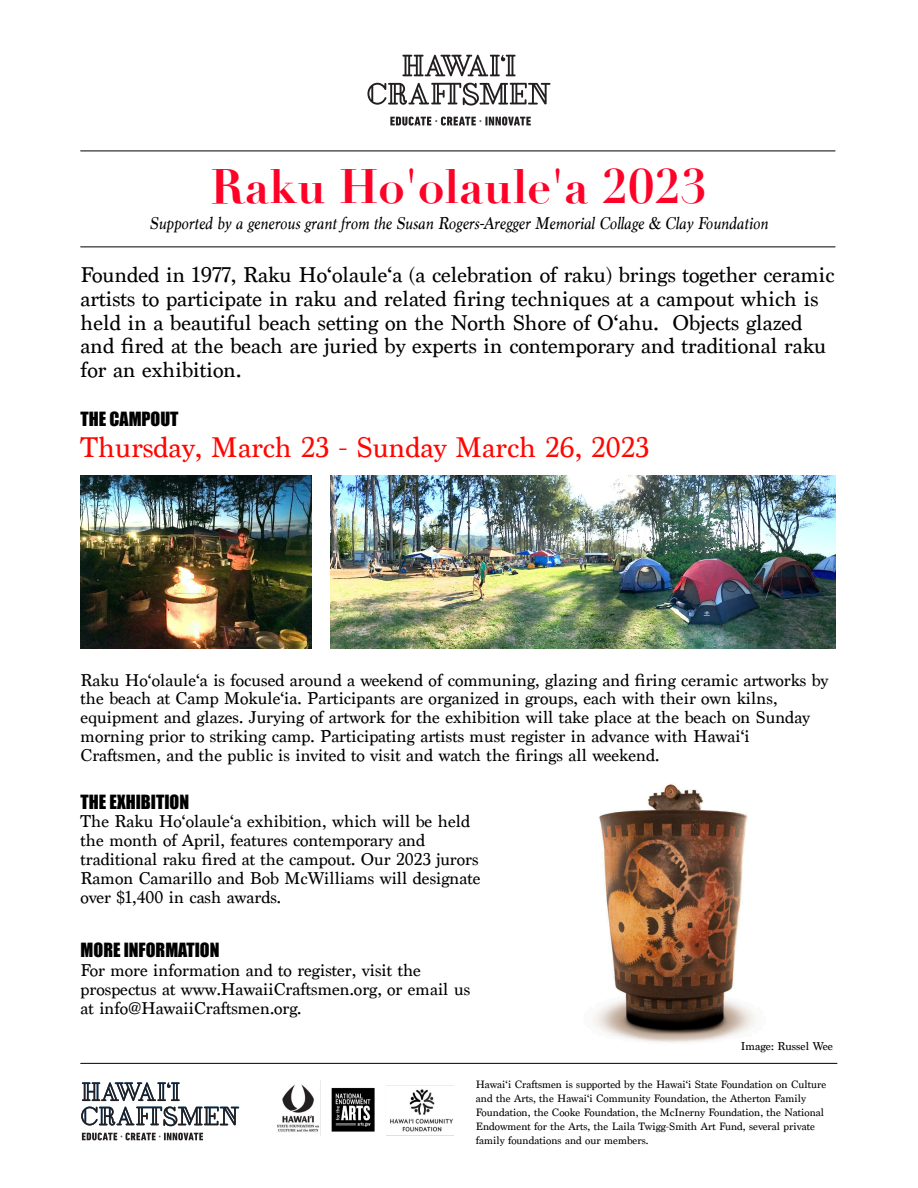
<style>
.page{position:relative;width:918px;height:1188px;background:#fff}
.page>*{position:absolute;margin:0;border:0;box-sizing:border-box;transform-origin:0 0}
.t1{font:700 47.25px "Didot";color:#ff0027}
.t2{font:30px "Marion";color:#ff0600}
.t3{font:22.5px/23.7px "Marion";color:#000}
.t4{font:18px/18.9px "Marion";color:#000}
.t5{font:italic 18px "Marion";color:#000}
.t6{font:18px "Impact";color:#000}
.t7{font:12px "Marion";color:#000}
.t8{font:11.25px/14.1px "Marion";color:#000}
</style>
<div class="page">
<img style="left:579px;top:784px;width:192px;height:279px">
<img style="left:330px;top:475px;width:505px;height:174px">
<img style="left:81px;top:475px;width:230px;height:174px">
<hr style="left:81px;top:247px;width:754px;height:1px;background:#000">
<hr style="left:81px;top:1063px;width:756px;height:1px;background:#000">
<hr style="left:81px;top:151px;width:754px;height:1px;background:#000">
<svg style="left:367px;top:83px;width:184px;height:23px"></svg>
<svg style="left:390px;top:117px;width:141px;height:9px"></svg>
<svg style="left:402px;top:55px;width:114px;height:21px"></svg>
<img style="left:277px;top:1080px;width:177px;height:55px">
<svg style="left:82px;top:1133px;width:121px;height:7px"></svg>
<svg style="left:81px;top:1082px;width:158px;height:44px"></svg>
<h1 class="t1" style="left:211px;top:157px;width:498px">Raku Ho'olaule'a 2023</h1>
<p class="t5" style="left:150px;top:216px;width:620px">Supported by a generous grant from the Susan Rogers-Aregger Memorial Collage &amp; Clay Foundation</p>
<p class="t3" style="left:81px;top:266px;width:755px">Founded in 1977, Raku Hoʻolauleʻa (a celebration of raku) brings together ceramic artists to participate in raku and related firing techniques at a campout which is held in a beautiful beach setting on the North Shore of Oʻahu. Objects glazed and fired at the beach are juried by experts in contemporary and traditional raku for an exhibition.</p>
<p class="t6" style="left:81px;top:412px;width:99px">THE CAMPOUT</p>
<h2 class="t2" style="left:81px;top:436px;width:570px">Thursday, March 23 - Sunday March 26, 2023</h2>
<p class="t4" style="left:81px;top:672px;width:749px">Raku Hoʻolauleʻa is focused around a weekend of communing, glazing and firing ceramic artworks by the beach at Camp Mokuleʻia. Participants are organized in groups, each with their own kilns, equipment and glazes. Jurying of artwork for the exhibition will take place at the beach on Sunday morning prior to striking camp. Participating artists must register in advance with Hawaiʻi Craftsmen, and the public is invited to visit and watch the firings all weekend.</p>
<p class="t6" style="left:81px;top:794px;width:110px">THE EXHIBITION</p>
<p class="t4" style="left:81px;top:814px;width:402px">The Raku Hoʻolauleʻa exhibition, which will be held the month of April, features contemporary and traditional raku fired at the campout. Our 2023 jurors Ramon Camarillo and Bob McWilliams will designate over $1,400 in cash awards.</p>
<p class="t6" style="left:81px;top:943px;width:140px">MORE INFORMATION</p>
<p class="t4" style="left:81px;top:963px;width:391px">For more information and to register, visit the prospectus at www.HawaiiCraftsmen.org, or email us at info@HawaiiCraftsmen.org.</p>
<p class="t7" style="left:741px;top:1041px;width:94px">Image: Russel Wee</p>
<p class="t8" style="left:476px;top:1079px;width:352px">Hawaiʻi Craftsmen is supported by the Hawaiʻi State Foundation on Culture and the Arts, the Hawaiʻi Community Foundation, the Atherton Family Foundation, the Cooke Foundation, the McInerny Foundation, the National Endowment for the Arts, the Laila Twigg-Smith Art Fund, several private family foundations and our members.</p>
</div>
